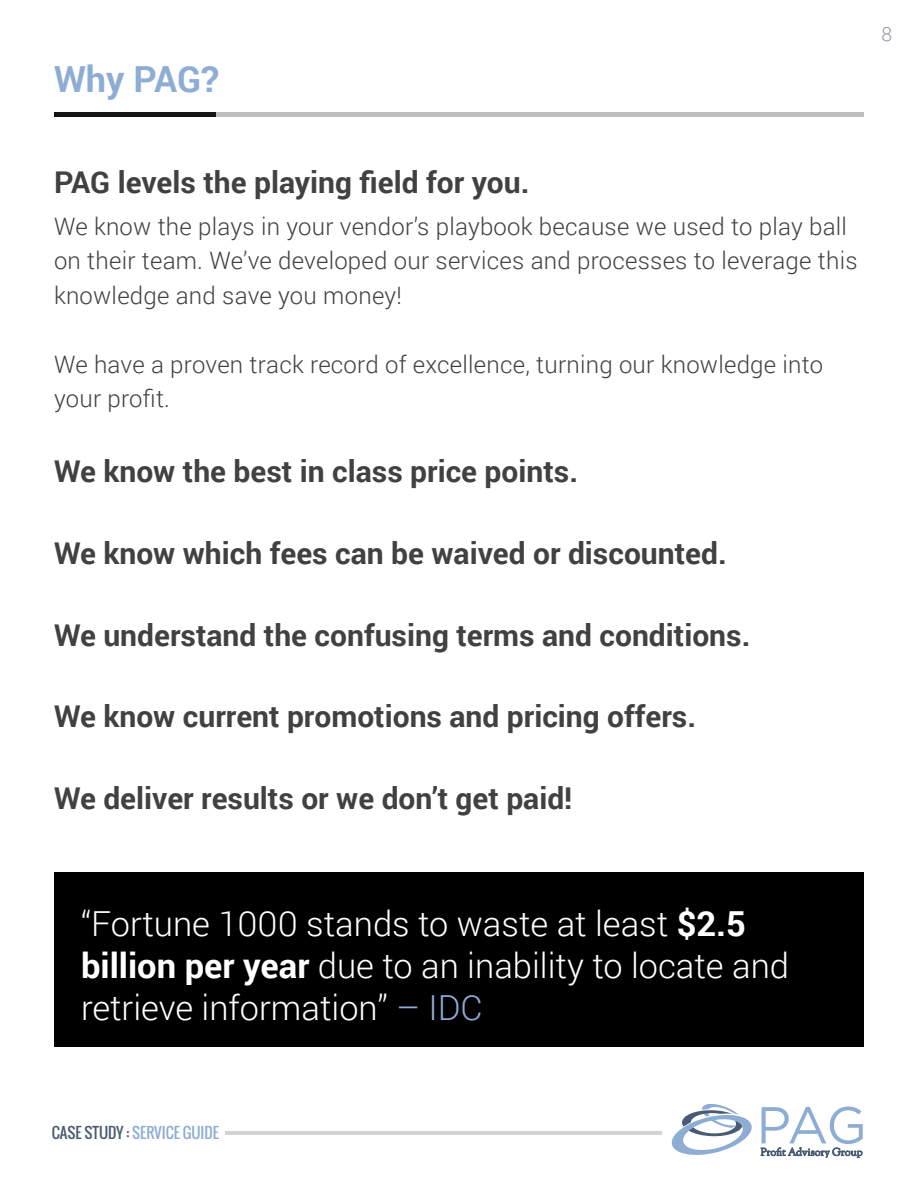
<style>
.page{position:relative;width:918px;height:1188px;background:#fff}
.page>*{position:absolute;margin:0;border:0;box-sizing:border-box;transform-origin:0 0}
.t1{font:700 36px "Roboto";color:#8eadd4}
.t2{font:300 34.5px/42px "Roboto";color:#fff}
.t3{font:700 30px "Roboto";color:#414042}
.t4{font:300 24px/34.5px "Roboto";letter-spacing:.01em;color:#414042}
.t5{font:300 19.5px "Roboto";color:#9599a8}
.t6{font:15px "Oswald";color:#8eadd4}
.s1{font-weight:700}
.s2{color:#8eadd4}
.s3{color:#4a5b72}
</style>
<div class="page">
<div style="left:54px;top:873px;width:810px;height:174px;background:#000"></div>
<hr style="left:54px;top:113px;width:810px;height:4px;background:#bcbec0">
<div style="left:54px;top:112px;width:162px;height:5px;background:#141414"></div>
<svg style="left:671px;top:1104px;width:81px;height:51px"></svg>
<svg style="left:761px;top:1107px;width:102px;height:51px"></svg>
<hr style="left:226px;top:1131px;width:436px;height:3px;background:#d1d3d4">
<p class="t1" style="left:54px;top:54px;width:167px">Why PAG?</p>
<p class="t5" style="left:881px;top:20px;width:12px">8</p>
<p class="t3" style="left:54px;top:162px;width:477px">PAG levels the playing field for you.</p>
<p class="t4" style="left:54px;top:208px;width:805px">We know the plays in your vendor’s playbook because we used to play ball on their team. We’ve developed our services and processes to leverage this knowledge and save you money!</p>
<p class="t4" style="left:54px;top:346px;width:771px">We have a proven track record of excellence, turning our knowledge into your profit.</p>
<p class="t3" style="left:54px;top:450px;width:526px">We know the best in class price points.</p>
<p class="t3" style="left:54px;top:532px;width:674px">We know which fees can be waived or discounted.</p>
<p class="t3" style="left:54px;top:614px;width:698px">We understand the confusing terms and conditions.</p>
<p class="t3" style="left:54px;top:696px;width:644px">We know current promotions and pricing offers.</p>
<p class="t3" style="left:54px;top:777px;width:520px">We deliver results or we don’t get paid!</p>
<p class="t2" style="left:81px;top:902px;width:710px">“Fortune 1000 stands to waste at least <span class="s1">$2.5 billion per year</span> due to an inability to locate and retrieve information” <span class="s2">– IDC</span></p>
<p class="t6" style="left:52px;top:1122px;width:169px"><span class="s3">CASE STUDY :</span> SERVICE GUIDE</p>
</div>
